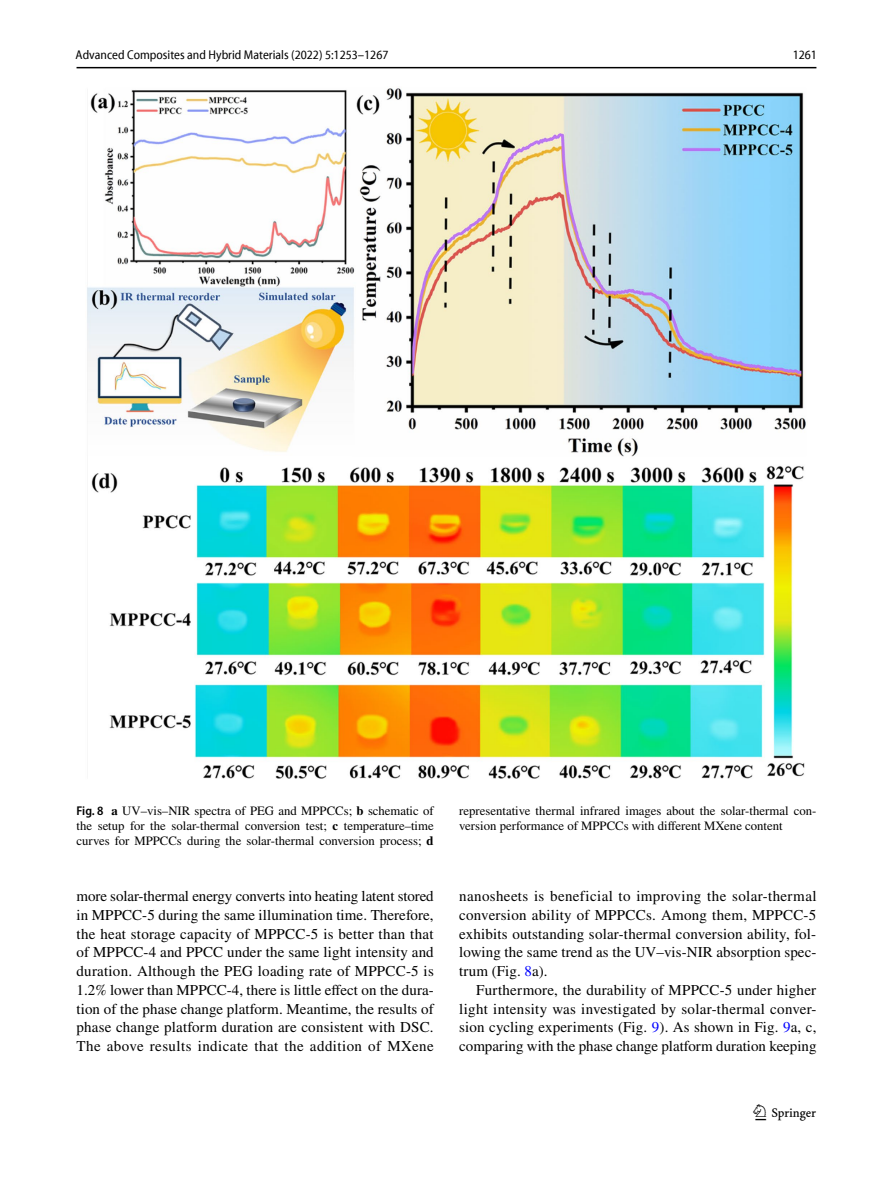
<style>
.page{position:relative;width:893px;height:1187px;background:#fff}
.page>*{position:absolute;margin:0;border:0;box-sizing:border-box;transform-origin:0 0}
.t1{font:22.5px "Springnew Regular 3";color:#000}
.t2{font:15px/18.8px "STIX";letter-spacing:.005em;color:#000;text-align:justify}
.t3{font:12.75px/15px "STIX";color:#000;text-align:justify}
.t4{font:semi-condensed 12.75px "Myriad Pro Unic";color:#000}
.s1{font-family:"Myriad Pro";font-weight:600;font-stretch:semi-condensed}
.s2{font-weight:700}
.s3{color:#00f}
</style>
<div class="page">
<hr style="left:77px;top:67px;width:739px;height:1px;background:#000">
<img style="left:87px;top:88px;width:719px;height:691px">
<p class="t4" style="left:76px;top:50px;width:314px">Advanced Composites and Hybrid Materials (2022) 5:1253–1267</p>
<p class="t4" style="left:793px;top:50px;width:26px">1261</p>
<p class="t3" style="left:77px;top:804px;width:359px"><span class="s1">Fig. 8</span> <span class="s2">a</span> UV–vis–NIR spectra of PEG and MPPCCs; <span class="s2">b</span> schematic of the setup for the solar-thermal conversion test; <span class="s2">c</span> temperature–time curves for MPPCCs during the solar-thermal conversion process; <span class="s2">d</span></p>
<p class="t3" style="left:459px;top:804px;width:359px">representative thermal infrared images about the solar-thermal con&shy;version performance of MPPCCs with different MXene content</p>
<p class="t2" style="left:77px;top:887px;width:359px">more solar-thermal energy converts into heating latent stored in MPPCC-5 during the same illumination time. Therefore, the heat storage capacity of MPPCC-5 is better than that of MPPCC-4 and PPCC under the same light intensity and duration. Although the PEG loading rate of MPPCC-5 is 1.2% lower than MPPCC-4, there is little effect on the dura&shy;tion of the phase change platform. Meantime, the results of phase change platform duration are consistent with DSC.<br>The above results indicate that the addition of MXene</p>
<p class="t2" style="left:459px;top:887px;width:359px">nanosheets is beneficial to improving the solar-thermal conversion ability of MPPCCs. Among them, MPPCC-5 exhibits outstanding solar-thermal conversion ability, fol&shy;lowing the same trend as the UV–vis-NIR absorption spec&shy;trum (Fig. <span class="s3">8</span>a).</p>
<p class="t2" style="left:459px;top:981px;width:359px;text-indent:17px">Furthermore, the durability of MPPCC-5 under higher light intensity was investigated by solar-thermal conver&shy;sion cycling experiments (Fig. <span class="s3">9</span>). As shown in Fig. <span class="s3">9</span>a, c, comparing with the phase change platform duration keeping</p>
<h1 class="t1" style="left:755px;top:1104px;width:62px">1 3</h1>
</div>
